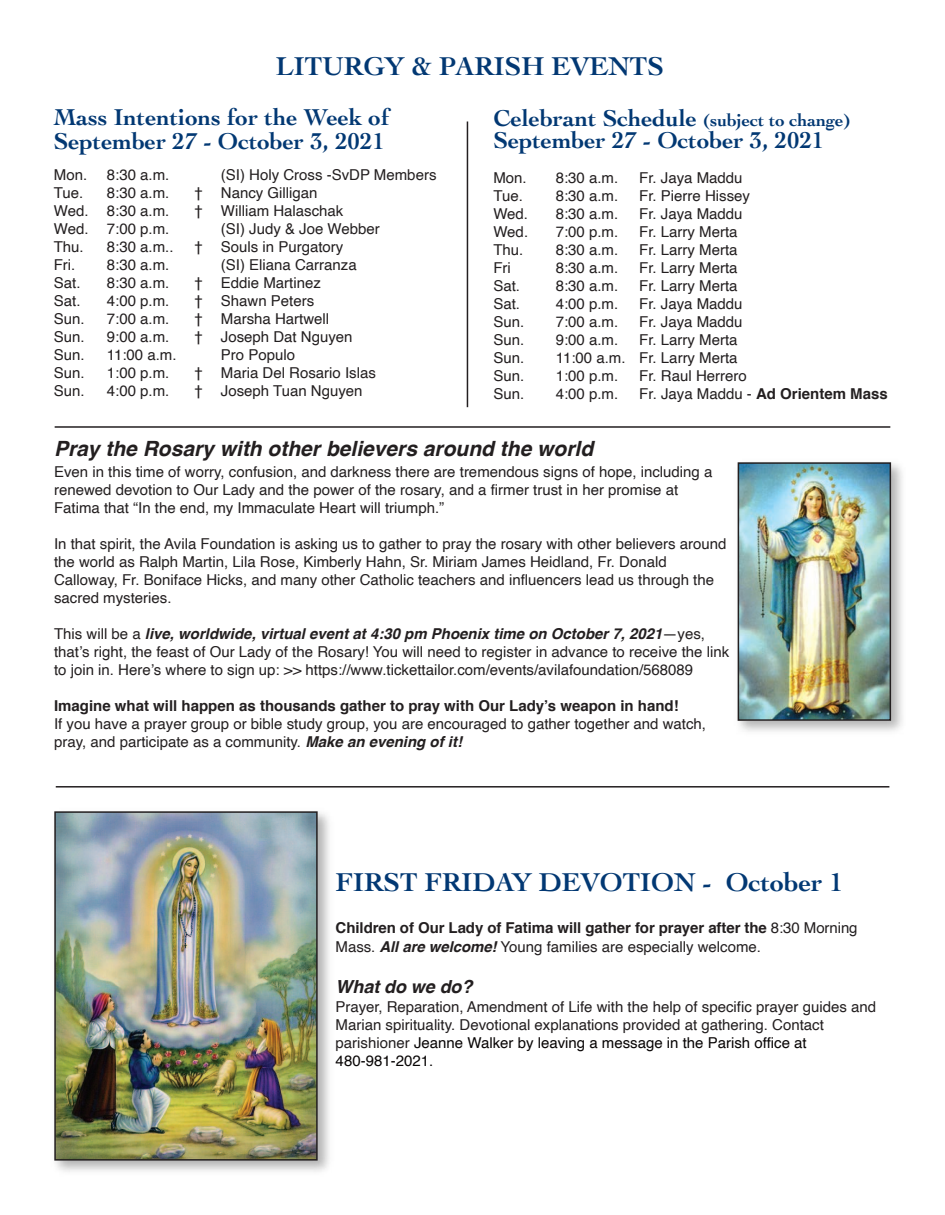
<style>
.page{position:relative;width:945px;height:1215px;background:#fff}
.page>*{position:absolute;margin:0;border:0;box-sizing:border-box;transform-origin:0 0}
.t1{font:700 27px "Cochin";color:#023873}
.t2{font:700 24px "Cochin";color:#023873}
.t3{font:italic 700 21px "Helvetica";color:#231f20}
.t4{font:italic 700 18px "Helvetica";letter-spacing:-.005em;color:#231f20}
.t5{font:15px/18px "Helvetica";color:#231f20}
.t6{font:700 15px/19.2px "Helvetica";color:#231f20}
.t7{font:15px "Helvetica";color:#080505}
.s1{font-size:18px}
.s2{font-weight:400}
.s3{font-weight:700;font-style:italic}
.s4{font-style:italic}
.s5{color:#231f20}
</style>
<div class="page">
<hr style="left:55px;top:426px;width:835px;height:2px;background:#231f20">
<hr style="left:467px;top:122px;width:1px;height:285px;background:#231f20">
<hr style="left:56px;top:786px;width:833px;height:2px;background:#231f20">
<img style="left:737px;top:462px;width:166px;height:270px">
<img style="left:741px;top:465px;width:147px;height:253px">
<div style="left:738px;top:462px;width:153px;height:259px;border:2px solid #231f20"></div>
<img style="left:57px;top:814px;width:258px;height:344px">
<div style="left:54px;top:811px;width:264px;height:350px;border:2px solid #231f20"></div>
<p class="t1" style="left:276px;top:50px;width:390px">LITURGY &amp; PARISH EVENTS</p>
<p class="t2" style="left:54px;top:103px;width:337px">Mass Intentions for the Week of</p>
<p class="t2" style="left:54px;top:127px;width:333px">September 27 - October 3, 2021</p>
<p class="t5" style="left:54px;top:167px;width:35px">Mon.</p>
<p class="t5" style="left:107px;top:167px;width:64px">8:30 a.m.</p>
<p class="t5" style="left:221px;top:167px;width:217px">(SI) Holy Cross -SvDP Members</p>
<p class="t5" style="left:54px;top:185px;width:31px">Tue.</p>
<p class="t5" style="left:107px;top:185px;width:64px">8:30 a.m.</p>
<p class="t5" style="left:194px;top:185px;width:125px">† Nancy Gilligan</p>
<p class="t5" style="left:54px;top:203px;width:117px">Wed. 8:30 a.m.</p>
<p class="t5" style="left:194px;top:203px;width:151px">† William Halaschak</p>
<p class="t5" style="left:54px;top:221px;width:117px">Wed. 7:00 p.m.</p>
<p class="t5" style="left:221px;top:221px;width:160px">(SI) Judy &amp; Joe Webber</p>
<p class="t5" style="left:54px;top:239px;width:32px">Thu.</p>
<p class="t5" style="left:107px;top:239px;width:68px">8:30 a.m..</p>
<p class="t5" style="left:194px;top:239px;width:151px">† Souls in Purgatory</p>
<p class="t5" style="left:54px;top:257px;width:23px">Fri.</p>
<p class="t5" style="left:107px;top:257px;width:64px">8:30 a.m.</p>
<p class="t5" style="left:221px;top:257px;width:137px">(SI) Eliana Carranza</p>
<p class="t5" style="left:54px;top:275px;width:28px">Sat.</p>
<p class="t5" style="left:107px;top:275px;width:64px">8:30 a.m.</p>
<p class="t5" style="left:194px;top:275px;width:128px">† Eddie Martinez</p>
<p class="t5" style="left:54px;top:293px;width:28px">Sat.</p>
<p class="t5" style="left:107px;top:293px;width:64px">4:00 p.m.</p>
<p class="t5" style="left:194px;top:293px;width:121px">† Shawn Peters</p>
<p class="t5" style="left:54px;top:311px;width:32px">Sun.</p>
<p class="t5" style="left:107px;top:311px;width:64px">7:00 a.m.</p>
<p class="t5" style="left:194px;top:311px;width:136px">† Marsha Hartwell</p>
<p class="t5" style="left:54px;top:329px;width:32px">Sun.</p>
<p class="t5" style="left:107px;top:329px;width:64px">9:00 a.m.</p>
<p class="t5" style="left:194px;top:329px;width:160px">† Joseph Dat Nguyen</p>
<p class="t5" style="left:54px;top:347px;width:32px">Sun.</p>
<p class="t5" style="left:107px;top:347px;width:71px">11:00 a.m.</p>
<p class="t5" style="left:221px;top:347px;width:76px">Pro Populo</p>
<p class="t5" style="left:54px;top:365px;width:32px">Sun.</p>
<p class="t5" style="left:107px;top:365px;width:64px">1:00 p.m.</p>
<p class="t5" style="left:194px;top:365px;width:183px">† Maria Del Rosario Islas</p>
<p class="t5" style="left:54px;top:383px;width:32px">Sun.</p>
<p class="t5" style="left:107px;top:383px;width:64px">4:00 p.m.</p>
<p class="t5" style="left:194px;top:383px;width:170px">† Joseph Tuan Nguyen</p>
<p class="t2" style="left:493px;top:104px;width:359px">Celebrant Schedule <span class="s1">(subject to change)</span></p>
<p class="t2" style="left:493px;top:126px;width:333px">September 27 - October 3, 2021</p>
<p class="t5" style="left:493px;top:170px;width:35px">Mon.</p>
<p class="t5" style="left:556px;top:170px;width:64px">8:30 a.m.</p>
<p class="t5" style="left:639px;top:170px;width:105px">Fr. Jaya Maddu</p>
<p class="t5" style="left:493px;top:188px;width:31px">Tue.</p>
<p class="t5" style="left:556px;top:188px;width:64px">8:30 a.m.</p>
<p class="t5" style="left:639px;top:188px;width:112px">Fr. Pierre Hissey</p>
<p class="t5" style="left:493px;top:206px;width:36px">Wed.</p>
<p class="t5" style="left:556px;top:206px;width:64px">8:30 a.m.</p>
<p class="t5" style="left:639px;top:206px;width:105px">Fr. Jaya Maddu</p>
<p class="t5" style="left:493px;top:224px;width:36px">Wed.</p>
<p class="t5" style="left:556px;top:224px;width:64px">7:00 p.m.</p>
<p class="t5" style="left:639px;top:224px;width:100px">Fr. Larry Merta</p>
<p class="t5" style="left:493px;top:242px;width:32px">Thu.</p>
<p class="t5" style="left:556px;top:242px;width:64px">8:30 a.m.</p>
<p class="t5" style="left:639px;top:242px;width:100px">Fr. Larry Merta</p>
<p class="t5" style="left:493px;top:260px;width:19px">Fri</p>
<p class="t5" style="left:556px;top:260px;width:64px">8:30 a.m.</p>
<p class="t5" style="left:639px;top:260px;width:100px">Fr. Larry Merta</p>
<p class="t5" style="left:493px;top:278px;width:28px">Sat.</p>
<p class="t5" style="left:556px;top:278px;width:64px">8:30 a.m.</p>
<p class="t5" style="left:639px;top:278px;width:100px">Fr. Larry Merta</p>
<p class="t5" style="left:493px;top:296px;width:28px">Sat.</p>
<p class="t5" style="left:556px;top:296px;width:64px">4:00 p.m.</p>
<p class="t5" style="left:639px;top:296px;width:105px">Fr. Jaya Maddu</p>
<p class="t5" style="left:493px;top:314px;width:32px">Sun.</p>
<p class="t5" style="left:556px;top:314px;width:64px">7:00 a.m.</p>
<p class="t5" style="left:639px;top:314px;width:105px">Fr. Jaya Maddu</p>
<p class="t5" style="left:493px;top:332px;width:32px">Sun.</p>
<p class="t5" style="left:556px;top:332px;width:64px">9:00 a.m.</p>
<p class="t5" style="left:639px;top:332px;width:100px">Fr. Larry Merta</p>
<p class="t5" style="left:493px;top:350px;width:32px">Sun.</p>
<p class="t5" style="left:556px;top:350px;width:183px">11:00 a.m. Fr. Larry Merta</p>
<p class="t5" style="left:493px;top:368px;width:32px">Sun.</p>
<p class="t5" style="left:556px;top:368px;width:64px">1:00 p.m.</p>
<p class="t5" style="left:639px;top:368px;width:109px">Fr. Raul Herrero</p>
<p class="t5" style="left:493px;top:386px;width:32px">Sun.</p>
<p class="t5" style="left:556px;top:386px;width:64px">4:00 p.m.</p>
<p class="t6" style="left:639px;top:386px;width:250px"><span class="s2">Fr. Jaya Maddu -</span> Ad Orientem Mass</p>
<p class="t3" style="left:54px;top:440px;width:541px">Pray the Rosary with other believers around the world</p>
<p class="t5" style="left:54px;top:464px;width:660px">Even in this time of worry, confusion, and darkness there are tremendous signs of hope, including a</p>
<p class="t5" style="left:54px;top:482px;width:626px">renewed devotion to Our Lady and the power of the rosary, and a firmer trust in her promise at</p>
<p class="t5" style="left:54px;top:500px;width:392px">Fatima that “In the end, my Immaculate Heart will triumph.”</p>
<p class="t5" style="left:54px;top:536px;width:674px">In that spirit, the Avila Foundation is asking us to gather to pray the rosary with other believers around the world as Ralph Martin, Lila Rose, Kimberly Hahn, Sr. Miriam James Heidland, Fr. Donald</p>
<p class="t5" style="left:54px;top:572px;width:662px">Calloway, Fr. Boniface Hicks, and many other Catholic teachers and influencers lead us through the sacred mysteries.</p>
<p class="t5" style="left:54px;top:626px;width:677px">This will be a <span class="s3">live, worldwide, virtual event at 4:30 pm Phoenix time on October 7, 2021</span>—yes, that’s right, the feast of Our Lady of the Rosary! You will need to register in advance to receive the link to join in. Here’s where to sign up: &gt;&gt; https://www.tickettailor.com/events/avilafoundation/568089</p>
<p class="t6" style="left:54px;top:697px;width:626px">Imagine what will happen as thousands gather to pray with Our Lady’s weapon in hand!</p>
<p class="t5" style="left:54px;top:716px;width:654px">If you have a prayer group or bible study group, you are encouraged to gather together and watch, pray, and participate as a community. <span class="s3">Make an evening of it!</span></p>
<p class="t1" style="left:336px;top:866px;width:510px">FIRST FRIDAY DEVOTION - October 1</p>
<p class="t6" style="left:336px;top:919px;width:523px">Children of Our Lady of Fatima will gather for prayer after the <span class="s2">8:30 Morning<br>Mass.</span> <span class="s4">All are welcome!</span> <span class="s2">Young families are especially welcome.</span></p>
<p class="t4" style="left:336px;top:979px;width:138px">What do we do?</p>
<p class="t5" style="left:336px;top:999px;width:542px">Prayer, Reparation, Amendment of Life with the help of specific prayer guides and</p>
<p class="t5" style="left:336px;top:1017px;width:490px">Marian spirituality. Devotional explanations provided at gathering. Contact</p>
<p class="t7" style="left:336px;top:1037px;width:473px"><span class="s5">parishioner</span> Jeanne Walker by leaving a message in the Parish office at</p>
<p class="t7" style="left:336px;top:1055px;width:99px">480-981-2021.</p>
</div>
